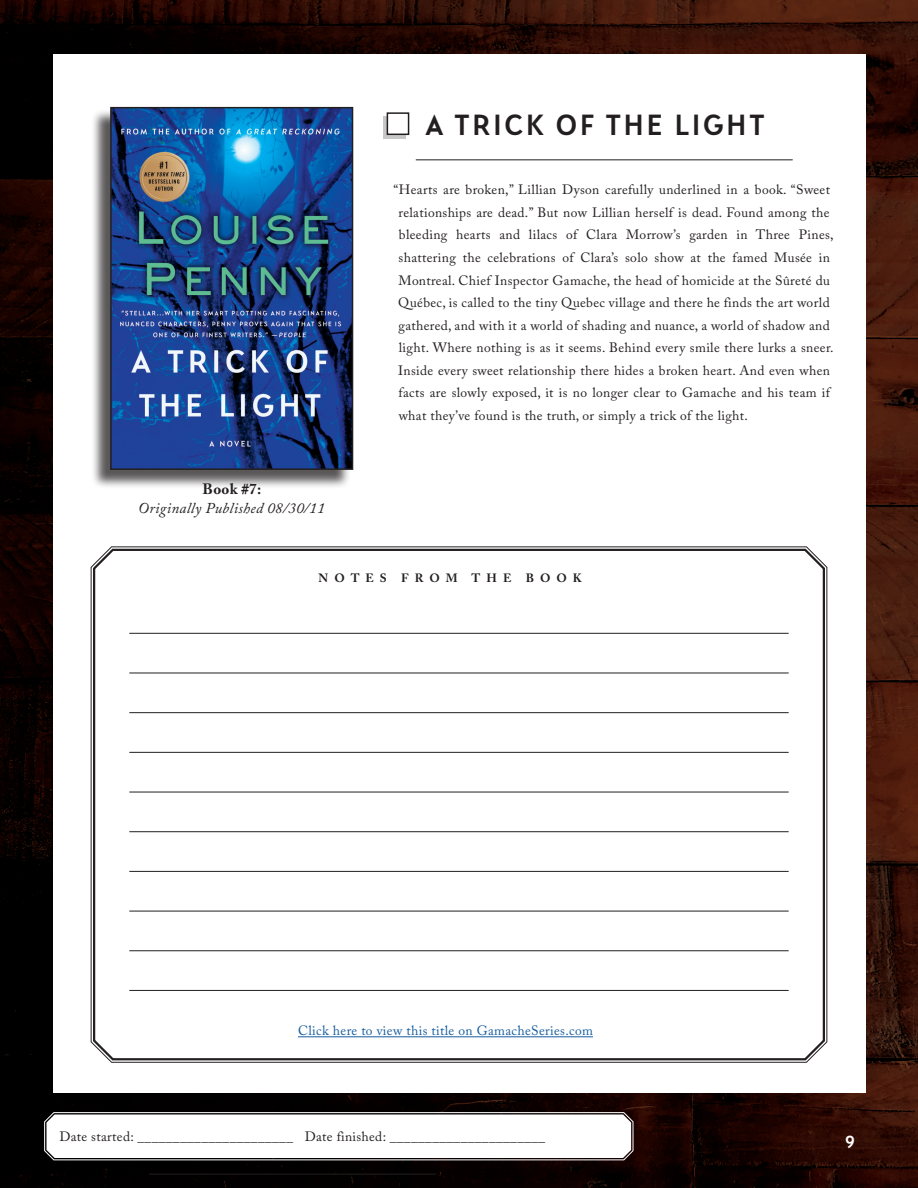
<style>
.page{position:relative;width:918px;height:1188px;background:#fff}
.page>*{position:absolute;margin:0;border:0;box-sizing:border-box;transform-origin:0 0}
.t1{font:700 30px "Qurillian";letter-spacing:.1em;color:#231f20}
.t2{font:700 18px "Qurillian";color:#fff}
.t3{font:italic 15px "Adobe Caslon Pro";letter-spacing:.025em;color:#231f20}
.t4{font:700 15px "Adobe Caslon Pro";color:#231f20}
.t5{font:13.5px/22.5px "Adobe Caslon Pro";letter-spacing:.025em;color:#231f20}
.t6{font:13.5px "Adobe Caslon Pro";letter-spacing:.025em;color:#175d9e}
.t7{font:700 12px "Adobe Caslon Pro";letter-spacing:.5em;color:#231f20}
</style>
<div class="page">
<img style="left:0;top:0;width:918px;height:1188px">
<div style="left:53px;top:54px;width:812px;height:1039px;background:#fff"></div>
<div style="left:91px;top:109px;width:260px;height:380px;background:#231f20;opacity:.75"></div>
<svg style="left:109px;top:106px;width:245px;height:365px;background:#26518d"></svg>
<hr style="left:416px;top:159px;width:377px;height:1px;background:#231f20">
<svg style="left:91px;top:547px;width:736px;height:515px"></svg>
<hr style="left:129px;top:752px;width:660px;height:1px;background:#231f20">
<hr style="left:129px;top:911px;width:660px;height:1px;background:#231f20">
<hr style="left:129px;top:673px;width:660px;height:1px;background:#231f20">
<hr style="left:129px;top:831px;width:660px;height:1px;background:#231f20">
<hr style="left:129px;top:990px;width:660px;height:1px;background:#231f20">
<hr style="left:129px;top:633px;width:660px;height:1px;background:#231f20">
<hr style="left:129px;top:792px;width:660px;height:1px;background:#231f20">
<hr style="left:129px;top:950px;width:660px;height:1px;background:#231f20">
<hr style="left:129px;top:712px;width:660px;height:1px;background:#231f20">
<hr style="left:129px;top:871px;width:660px;height:1px;background:#231f20">
<svg style="left:44px;top:1112px;width:590px;height:49px"></svg>
<hr style="left:149px;top:1174px;width:287px;height:1px;background:#231f20">
<div style="left:383px;top:116px;width:23px;height:23px;background:#231f20;opacity:.25"></div>
<div style="left:387px;top:113px;width:22px;height:21px;background:#fff"></div>
<div style="left:387px;top:112px;width:22px;height:23px;border:2px solid #231f20"></div>
<hr style="left:298px;top:1036px;width:295px;height:1px;background:#175d9e">
<h1 class="t1" style="left:426px;top:105px;width:341px">A TRICK OF THE LIGHT</h1>
<p class="t4" style="left:203px;top:480px;width:60px">Book #7:</p>
<p class="t3" style="left:138px;top:499px;width:188px">Originally Published 08/30/11</p>
<p class="t5" style="left:398px;top:179px;width:437px;text-indent:-5px">“Hearts are broken,” Lillian Dyson carefully underlined in a book. “Sweet relationships are dead.” But now Lillian herself is dead. Found among the bleeding hearts and lilacs of Clara Morrow’s garden in Three Pines, shattering the celebrations of Clara’s solo show at the famed Musée in Montreal. Chief Inspector Gamache, the head of homicide at the Sûreté du Québec, is called to the tiny Quebec village and there he finds the art world gathered, and with it a world of shading and nuance, a world of shadow and light. Where nothing is as it seems. Behind every smile there lurks a sneer.<br>Inside every sweet relationship there hides a broken heart. And even when facts are slowly exposed, it is no longer clear to Gamache and his team if what they’ve found is the truth, or simply a trick of the light.</p>
<p class="t7" style="left:319px;top:571px;width:265px">NOTES FROM THE BOOK</p>
<p class="t6" style="left:298px;top:1023px;width:296px">Click here to view this title on GamacheSeries.com</p>
<p class="t5" style="left:59px;top:1125px;width:488px">Date started: ______________________ Date finished: ______________________</p>
<h2 class="t2" style="left:845px;top:1130px;width:11px">9</h2>
</div>
